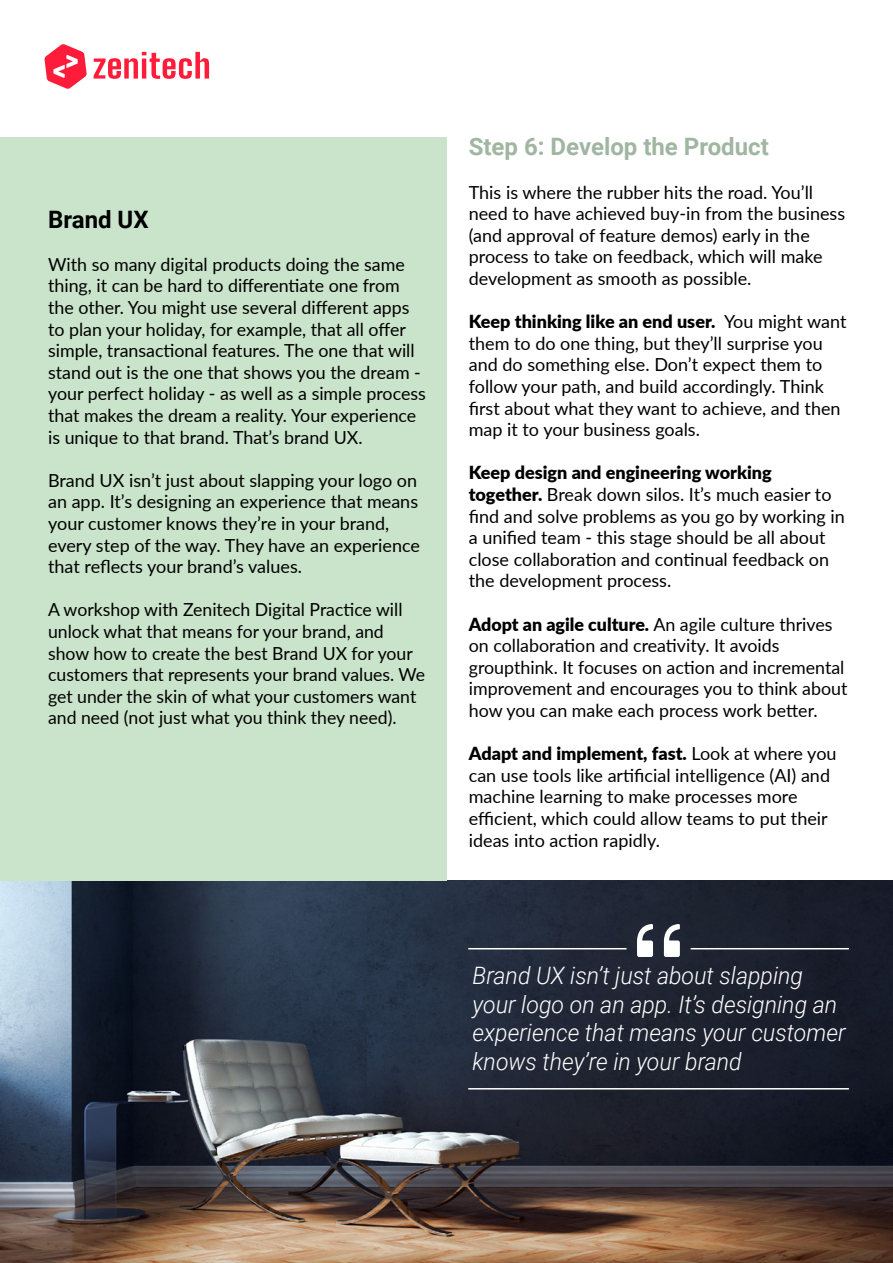
<style>
.page{position:relative;width:893px;height:1263px;background:#fff}
.page>*{position:absolute;margin:0;border:0;box-sizing:border-box;transform-origin:0 0}
.t1{font:italic 300 24px/28.8px "Roboto";color:#fff;scale:.96 1}
.t2{font:700 24px "Roboto";color:#a0b6a1}
.t3{font:700 24px "Roboto";color:#000}
.t4{font:18px/21.6px "Lato";color:#000}
.s1{font-weight:900}
</style>
<div class="page">
<svg style="left:44px;top:44px;width:43px;height:45px"></svg>
<svg style="left:94px;top:52px;width:115px;height:27px"></svg>
<img style="left:1px;top:881px;width:892px;height:382px">
<svg style="left:637px;top:924px;width:16px;height:33px"></svg>
<svg style="left:664px;top:924px;width:16px;height:33px"></svg>
<hr style="left:468px;top:948px;width:159px;height:1px;background:#fff">
<hr style="left:468px;top:1088px;width:381px;height:1px;background:#fff">
<hr style="left:691px;top:948px;width:158px;height:1px;background:#fff">
<div style="left:0;top:137px;width:446px;height:744px;background:#c9e4ca"></div>
<h1 class="t3" style="left:48px;top:202px;width:102px">Brand UX</h1>
<p class="t4" style="left:48px;top:253px;width:379px">With so many digital products doing the same thing, it can be hard to differentiate one from the other. You might use several different apps to plan your holiday, for example, that all offer simple, transactional features. The one that will stand out is the one that shows you the dream - your perfect holiday - as well as a simple process that makes the dream a reality. Your experience is unique to that brand. That’s brand UX.</p>
<p class="t4" style="left:48px;top:469px;width:373px">Brand UX isn’t just about slapping your logo on an app. It’s designing an experience that means your customer knows they’re in your brand, every step of the way. They have an experience that reflects your brand’s values.</p>
<p class="t4" style="left:48px;top:598px;width:379px">A workshop with Zenitech Digital Practice will unlock what that means for your brand, and show how to create the best Brand UX for your customers that represents your brand values. We get under the skin of what your customers want and need (not just what you think they need).</p>
<h1 class="t2" style="left:469px;top:130px;width:302px">Step 6: Develop the Product</h1>
<p class="t4" style="left:469px;top:180px;width:378px">This is where the rubber hits the road. You’ll need to have achieved buy-in from the business (and approval of feature demos) early in the process to take on feedback, which will make development as smooth as possible.</p>
<p class="t4" style="left:469px;top:310px;width:379px"><span class="s1">Keep thinking like an end user.</span> You might want them to do one thing, but they’ll surprise you and do something else. Don’t expect them to follow your path, and build accordingly. Think first about what they want to achieve, and then map it to your business goals.</p>
<p class="t4" style="left:469px;top:461px;width:377px"><span class="s1">Keep design and engineering working together.</span> Break down silos. It’s much easier to find and solve problems as you go by working in a unified team - this stage should be all about close collaboration and continual feedback on the development process.</p>
<p class="t4" style="left:469px;top:612px;width:380px"><span class="s1">Adopt an agile culture.</span> An agile culture thrives on collaboration and creativity. It avoids groupthink. It focuses on action and incremental improvement and encourages you to think about how you can make each process work better.</p>
<p class="t4" style="left:469px;top:742px;width:369px"><span class="s1">Adapt and implement, fast.</span> Look at where you can use tools like artificial intelligence (AI) and machine learning to make processes more efficient, which could allow teams to put their ideas into action rapidly.</p>
<h1 class="t1" style="left:473px;top:960px;width:390px">Brand UX isn’t just about slapping your logo on an app. It’s designing an experience that means your customer knows they’re in your brand</h1>
</div>
